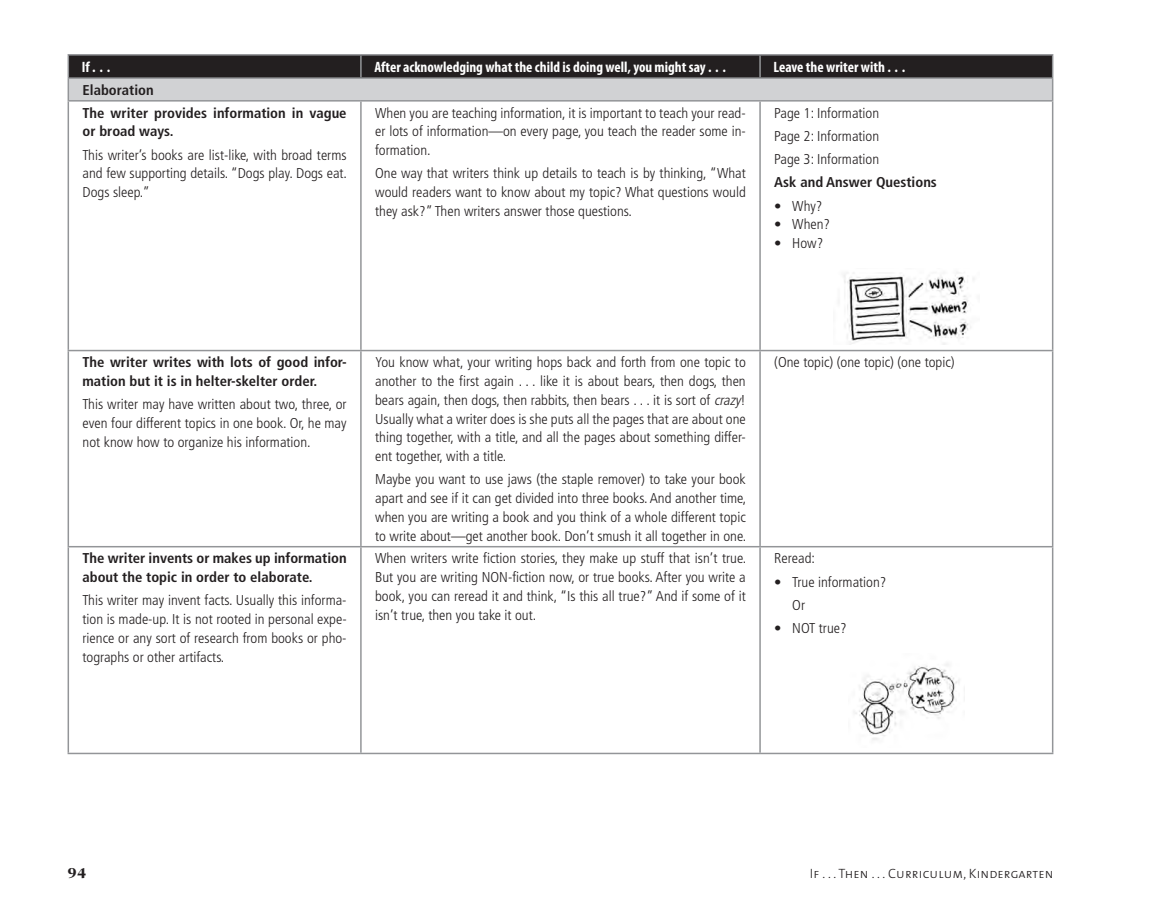
<style>
.page{position:relative;width:1175px;height:919px;background:#fff}
.page>*{position:absolute;margin:0;border:0;box-sizing:border-box;transform-origin:0 0}
.t1{font:700 condensed 15px "Myriad Pro";color:#fff}
.t2{font:800 15px "Fairfield LH";color:#231f20}
.t3{font:300 condensed 14.25px/18.8px "Frutiger";color:#231f20;text-align:justify}
.t4{font:700 condensed 14.25px/18.8px "Frutiger";color:#231f20}
.t5{font:13.5px "The Mix Light Caps";letter-spacing:.01em;color:#231f20}
.s1{font-weight:700}
.s2{font-style:italic}
</style>
<div class="page">
<svg style="left:69px;top:101px;width:983px;height:447px"></svg>
<hr style="left:360px;top:101px;width:2px;height:248px;background:#939598">
<hr style="left:759px;top:101px;width:2px;height:248px;background:#939598">
<hr style="left:68px;top:349px;width:293px;height:2px;background:#939598">
<hr style="left:361px;top:349px;width:399px;height:2px;background:#939598">
<hr style="left:360px;top:351px;width:2px;height:194px;background:#939598">
<hr style="left:760px;top:349px;width:293px;height:2px;background:#939598">
<hr style="left:759px;top:351px;width:2px;height:194px;background:#939598">
<hr style="left:68px;top:545px;width:293px;height:2px;background:#939598">
<hr style="left:361px;top:545px;width:399px;height:2px;background:#939598">
<hr style="left:360px;top:547px;width:2px;height:205px;background:#939598">
<hr style="left:760px;top:545px;width:293px;height:2px;background:#939598">
<hr style="left:759px;top:547px;width:2px;height:205px;background:#939598">
<hr style="left:68px;top:101px;width:1px;height:248px;background:#939598">
<hr style="left:1052px;top:101px;width:1px;height:248px;background:#939598">
<hr style="left:68px;top:351px;width:1px;height:194px;background:#939598">
<hr style="left:1052px;top:351px;width:1px;height:194px;background:#939598">
<hr style="left:68px;top:547px;width:1px;height:205px;background:#939598">
<hr style="left:1052px;top:547px;width:1px;height:205px;background:#939598">
<hr style="left:68px;top:54px;width:293px;height:2px;background:#939598">
<hr style="left:361px;top:54px;width:399px;height:2px;background:#939598">
<hr style="left:760px;top:54px;width:293px;height:2px;background:#939598">
<svg style="left:68px;top:55px;width:985px;height:45px;background:#7a787a"></svg>
<hr style="left:68px;top:100px;width:293px;height:1px;background:#939598">
<hr style="left:361px;top:100px;width:399px;height:1px;background:#939598">
<hr style="left:760px;top:100px;width:293px;height:1px;background:#939598">
<hr style="left:68px;top:752px;width:293px;height:1px;background:#939598">
<hr style="left:361px;top:752px;width:399px;height:1px;background:#939598">
<hr style="left:760px;top:752px;width:293px;height:1px;background:#939598">
<img style="left:833px;top:269px;width:146px;height:75px">
<img style="left:854px;top:663px;width:106px;height:77px">
<p class="t1" style="left:82px;top:58px;width:30px">If ...</p>
<p class="t1" style="left:374px;top:58px;width:353px">After acknowledging what the child is doing well, you might say . . .</p>
<p class="t1" style="left:773px;top:58px;width:133px">Leave the writer with . . .</p>
<p class="t4" style="left:83px;top:78px;width:265px;line-height:22.6px">Elaboration<br>The writer provides information in vague</p>
<p class="t3" style="left:83px;top:120px;width:265px;line-height:23.2px"><span class="s1">or broad ways.<br></span>This writer’s books are list-like, with broad terms</p>
<p class="t3" style="left:83px;top:164px;width:266px">and few supporting details. “Dogs play. Dogs eat.<br>Dogs sleep.”</p>
<p class="t3" style="left:375px;top:103px;width:372px">When you are teaching information, it is important to teach your read&shy;er lots of information—on every page, you teach the reader some in&shy;formation.</p>
<p class="t3" style="left:375px;top:164px;width:372px">One way that writers think up details to teach is by thinking, “What would readers want to know about my topic? What questions would they ask?” Then writers answer those questions.</p>
<p class="t3" style="left:774px;top:101px;width:164px;line-height:23.2px;text-align:left">Page 1: Information<br>Page 2: Information<br>Page 3: Information<br><span class="s1">Ask and Answer Questions</span></p>
<p class="t3" style="left:774px;top:196px;width:50px">• Why?</p>
<p class="t3" style="left:774px;top:215px;width:57px">• When?</p>
<p class="t3" style="left:774px;top:234px;width:50px">• How?</p>
<p class="t4" style="left:83px;top:353px;width:266px">The writer writes with lots of good infor&shy;mation but it is in helter-skelter order.</p>
<p class="t3" style="left:83px;top:395px;width:266px">This writer may have written about two, three, or even four different topics in one book. Or, he may not know how to organize his information.</p>
<p class="t4" style="left:83px;top:549px;width:266px">The writer invents or makes up information about the topic in order to elaborate.</p>
<p class="t3" style="left:83px;top:591px;width:266px">This writer may invent facts. Usually this informa&shy;tion is made-up. It is not rooted in personal expe&shy;rience or any sort of research from books or pho&shy;tographs or other artifacts.</p>
<p class="t3" style="left:375px;top:353px;width:372px">You know what, your writing hops back and forth from one topic to another to the first again . . . like it is about bears, then dogs, then bears again, then dogs, then rabbits, then bears . . . it is sort of <span class="s2">crazy</span>!<br>Usually what a writer does is she puts all the pages that are about one thing together, with a title, and all the pages about something differ&shy;ent together, with a title.</p>
<p class="t3" style="left:375px;top:470px;width:373px">Maybe you want to use jaws (the staple remover) to take your book apart and see if it can get divided into three books. And another time, when you are writing a book and you think of a whole different topic to write about—get another book. Don’t smush it all together in one.</p>
<p class="t3" style="left:774px;top:353px;width:182px">(One topic) (one topic) (one topic)</p>
<p class="t3" style="left:375px;top:549px;width:373px">When writers write fiction stories, they make up stuff that isn’t true.<br>But you are writing NON-fiction now, or true books. After you write a book, you can reread it and think, “Is this all true?” And if some of it isn’t true, then you take it out.</p>
<p class="t3" style="left:774px;top:549px;width:42px">Reread:</p>
<p class="t3" style="left:792px;top:570px;width:96px;line-height:23.2px;text-indent:-18px">• True information?<br>Or</p>
<p class="t3" style="left:774px;top:619px;width:74px">• NOT true?</p>
<p class="t2" style="left:68px;top:864px;width:20px">94</p>
<p class="t5" style="left:810px;top:862px;width:245px">If . . . Then . . . Curriculum, Kindergarten</p>
</div>
